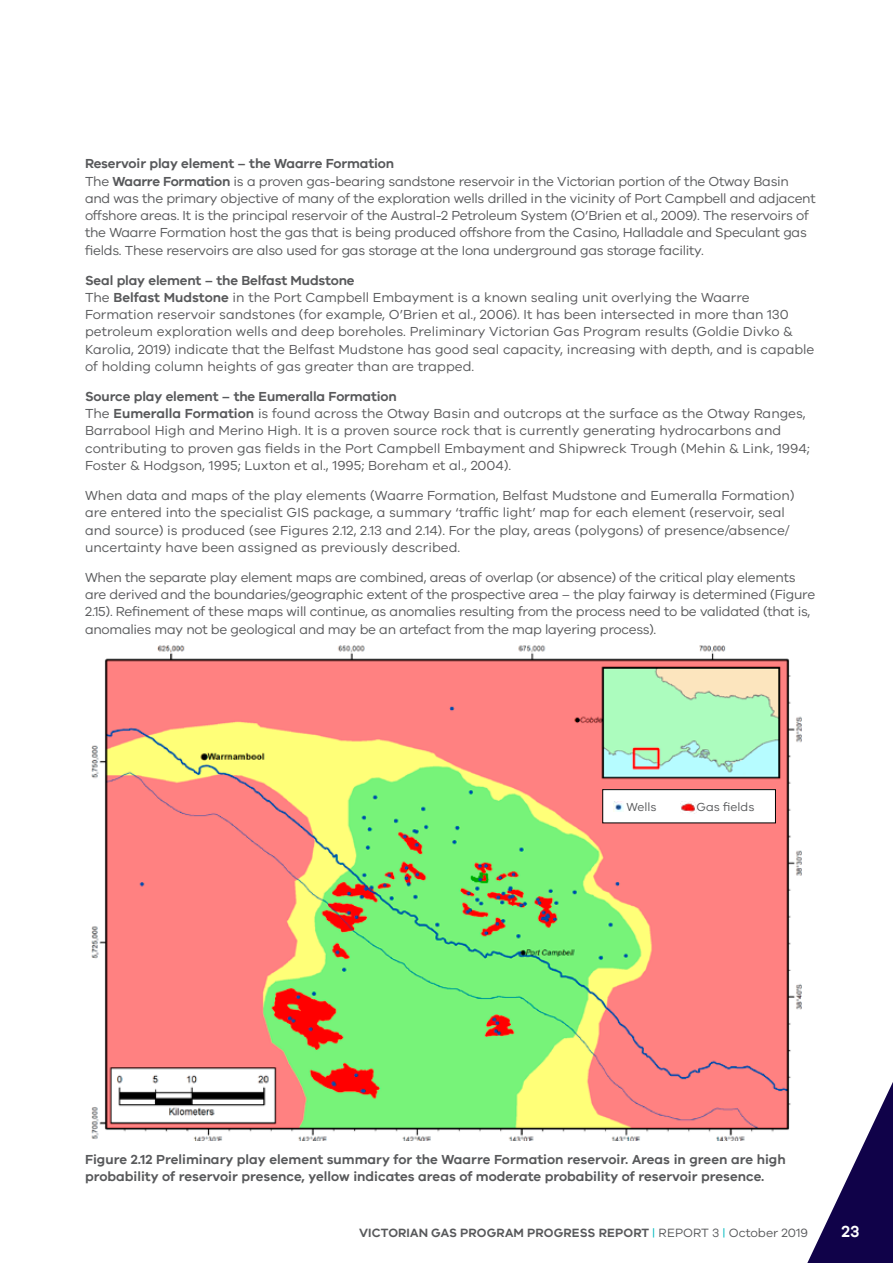
<style>
.page{position:relative;width:893px;height:1263px;background:#fff}
.page>*{position:absolute;margin:0;border:0;box-sizing:border-box;transform-origin:0 0}
.t1{font:600 16.5px "VIC";color:#fff}
.t2{font:13.5px/17.2px "VIC";letter-spacing:-.015em;color:#58595b}
.t3{font:600 13.5px/17.2px "VIC";color:#58595b}
.t4{font:600 12.3px "VIC";letter-spacing:.01em;color:#58595b}
.t5{font:12px "VIC";color:#58595b}
.s1{font-weight:600}
.s2{font-weight:400;color:#00bac0}
.s3{font-weight:400}
</style>
<div class="page">
<svg style="left:807px;top:1082px;width:86px;height:181px"></svg>
<img style="left:91px;top:645px;width:710px;height:495px">
<div style="left:603px;top:790px;width:172px;height:33px;background:#fff"></div>
<div style="left:602px;top:789px;width:174px;height:34px;border:1px solid #000"></div>
<img style="left:680px;top:801px;width:16px;height:12px">
<svg style="left:613px;top:801px;width:10px;height:11px"></svg>
<p class="t2" style="left:85px;top:155px;width:732px"><span class="s1">Reservoir play element – the Waarre Formation<br></span>The <span class="s1">Waarre Formation</span> is a proven gas-bearing sandstone reservoir in the Victorian portion of the Otway Basin and was the primary objective of many of the exploration wells drilled in the vicinity of Port Campbell and adjacent offshore areas. It is the principal reservoir of the Austral-2 Petroleum System (O’Brien et al., 2009). The reservoirs of the Waarre Formation host the gas that is being produced offshore from the Casino, Halladale and Speculant gas fields. These reservoirs are also used for gas storage at the Iona underground gas storage facility.</p>
<p class="t2" style="left:85px;top:271px;width:731px"><span class="s1">Seal play element – the Belfast Mudstone<br></span>The <span class="s1">Belfast Mudstone</span> in the Port Campbell Embayment is a known sealing unit overlying the Waarre Formation reservoir sandstones (for example, O’Brien et al., 2006). It has been intersected in more than 130 petroleum exploration wells and deep boreholes. Preliminary Victorian Gas Program results (Goldie Divko &amp; Karolia, 2019) indicate that the Belfast Mudstone has good seal capacity, increasing with depth, and is capable of holding column heights of gas greater than are trapped.</p>
<p class="t2" style="left:85px;top:387px;width:726px"><span class="s1">Source play element – the Eumeralla Formation<br></span>The <span class="s1">Eumeralla Formation</span> is found across the Otway Basin and outcrops at the surface as the Otway Ranges, Barrabool High and Merino High. It is a proven source rock that is currently generating hydrocarbons and contributing to proven gas fields in the Port Campbell Embayment and Shipwreck Trough (Mehin &amp; Link, 1994; Foster &amp; Hodgson, 1995; Luxton et al., 1995; Boreham et al., 2004).</p>
<p class="t2" style="left:85px;top:486px;width:711px">When data and maps of the play elements (Waarre Formation, Belfast Mudstone and Eumeralla Formation) are entered into the specialist GIS package, a summary ‘traffic light’ map for each element (reservoir, seal and source) is produced (see Figures 2.12, 2.13 and 2.14). For the play, areas (polygons) of presence/absence/ uncertainty have been assigned as previously described.</p>
<p class="t2" style="left:85px;top:568px;width:732px">When the separate play element maps are combined, areas of overlap (or absence) of the critical play elements are derived and the boundaries/geographic extent of the prospective area – the play fairway is determined (Figure 2.15). Refinement of these maps will continue, as anomalies resulting from the process need to be validated (that is, anomalies may not be geological and may be an artefact from the map layering process).</p>
<p class="t5" style="left:626px;top:800px;width:32px">Wells</p>
<p class="t5" style="left:696px;top:800px;width:59px">Gas fields</p>
<p class="t3" style="left:85px;top:1150px;width:702px">Figure 2.12 Preliminary play element summary for the Waarre Formation reservoir. Areas in green are high probability of reservoir presence, yellow indicates areas of moderate probability of reservoir presence.</p>
<p class="t4" style="left:359px;top:1226px;width:450px">VICTORIAN GAS PROGRAM PROGRESS REPORT <span class="s2">|</span> <span class="s3">REPORT 3</span> <span class="s2">|</span> <span class="s3">October 2019</span></p>
<p class="t1" style="left:841px;top:1221px;width:20px">23</p>
</div>
